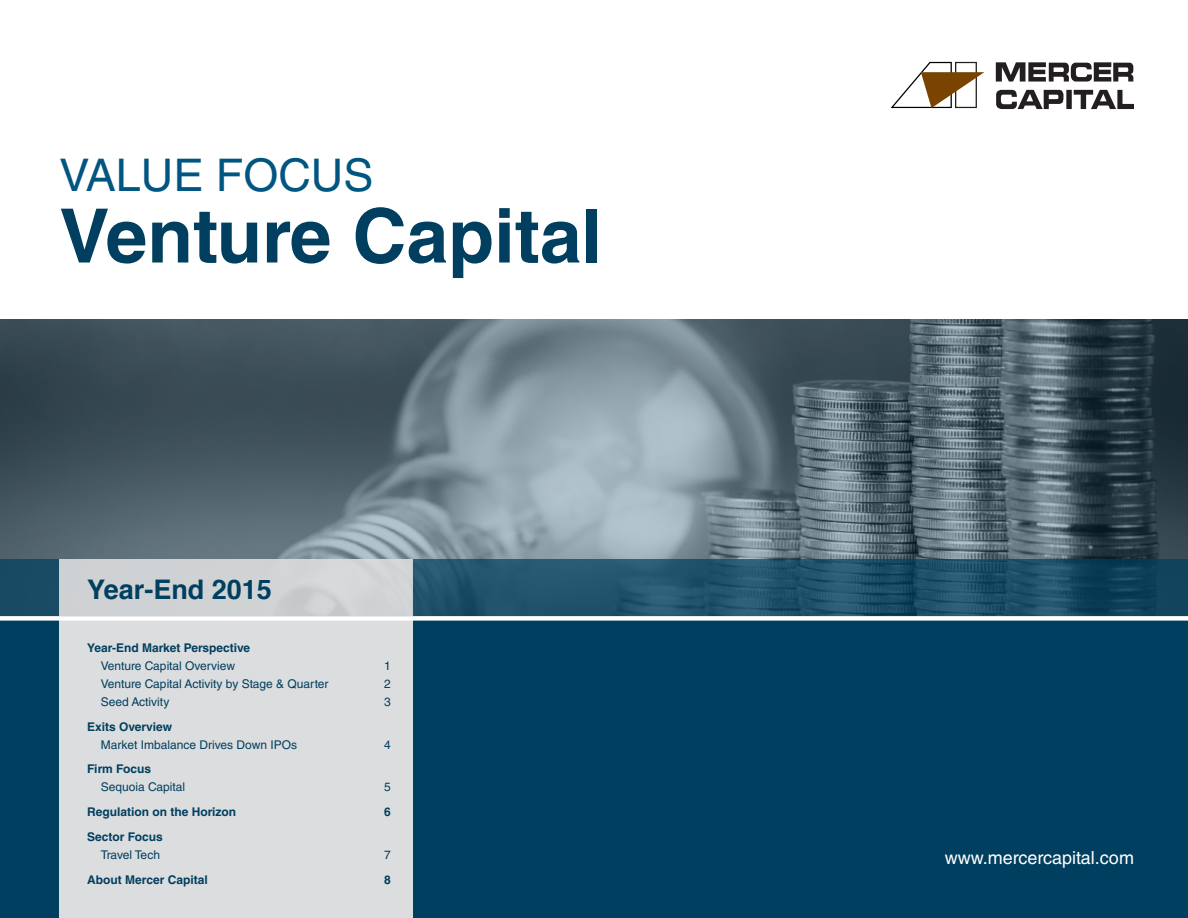
<style>
.page{position:relative;width:1188px;height:918px;background:#fff}
.page>*{position:absolute;margin:0;border:0;box-sizing:border-box;transform-origin:0 0}
.t1{font:700 75px "Helvetica LT Std";color:#003f5f}
.t2{font:45px "Helvetica LT Std";color:#005581}
.t3{font:700 27px "Helvetica";color:#003f5f}
.t4{font:18px "Helvetica LT Std";color:#fff}
.t5{font:12px "Helvetica LT Std";color:#003f5f}
.t6{font:700 12px "Helvetica LT Std";color:#003f5f}
</style>
<div class="page">
<img style="left:0;top:320px;width:1188px;height:239px">
<svg style="left:996px;top:90px;width:67px;height:19px"></svg>
<div style="left:1066px;top:90px;width:6px;height:19px;background:#231f20"></div>
<svg style="left:1074px;top:90px;width:60px;height:19px"></svg>
<svg style="left:996px;top:62px;width:137px;height:20px"></svg>
<svg style="left:891px;top:62px;width:93px;height:46px"></svg>
<svg style="left:412px;top:559px;width:776px;height:57px;background:#1f5069"></svg>
<div style="left:0;top:559px;width:59px;height:59px;background:#194a64"></div>
<div style="left:59px;top:559px;width:353px;height:59px;background:#d0d2d4"></div>
<div style="left:0;top:616px;width:1188px;height:302px;background:#003f5f"></div>
<div style="left:59px;top:621px;width:353px;height:297px;background:#dcddde"></div>
<div style="left:0;top:616px;width:1188px;height:5px;background:#fff"></div>
<h2 class="t2" style="left:59px;top:149px;width:315px">VALUE FOCUS</h2>
<h1 class="t1" style="left:59px;top:190px;width:545px">Venture Capital</h1>
<h3 class="t3" style="left:87px;top:567px;width:186px">Year-End 2015</h3>
<p class="t6" style="left:87px;top:640px;width:164px">Year-End Market Perspective</p>
<p class="t5" style="left:101px;top:659px;width:136px">Venture Capital Overview</p>
<p class="t5" style="left:384px;top:659px;width:8px">1</p>
<p class="t5" style="left:101px;top:677px;width:229px">Venture Capital Activity by Stage &amp; Quarter</p>
<p class="t5" style="left:384px;top:677px;width:8px">2</p>
<p class="t5" style="left:101px;top:695px;width:70px">Seed Activity</p>
<p class="t5" style="left:384px;top:695px;width:8px">3</p>
<p class="t6" style="left:87px;top:719px;width:86px">Exits Overview</p>
<p class="t5" style="left:101px;top:737px;width:198px">Market Imbalance Drives Down IPOs</p>
<p class="t5" style="left:384px;top:737px;width:8px">4</p>
<p class="t6" style="left:87px;top:762px;width:65px">Firm Focus</p>
<p class="t5" style="left:101px;top:780px;width:86px">Sequoia Capital</p>
<p class="t5" style="left:384px;top:780px;width:8px">5</p>
<p class="t6" style="left:87px;top:804px;width:150px">Regulation on the Horizon</p>
<p class="t6" style="left:384px;top:804px;width:8px">6</p>
<p class="t6" style="left:87px;top:829px;width:77px">Sector Focus</p>
<p class="t5" style="left:101px;top:848px;width:61px">Travel Tech</p>
<p class="t5" style="left:384px;top:848px;width:8px">7</p>
<p class="t6" style="left:87px;top:872px;width:122px">About Mercer Capital</p>
<p class="t6" style="left:384px;top:872px;width:8px">8</p>
<h3 class="t4" style="left:945px;top:847px;width:191px">www.mercercapital.com</h3>
</div>
